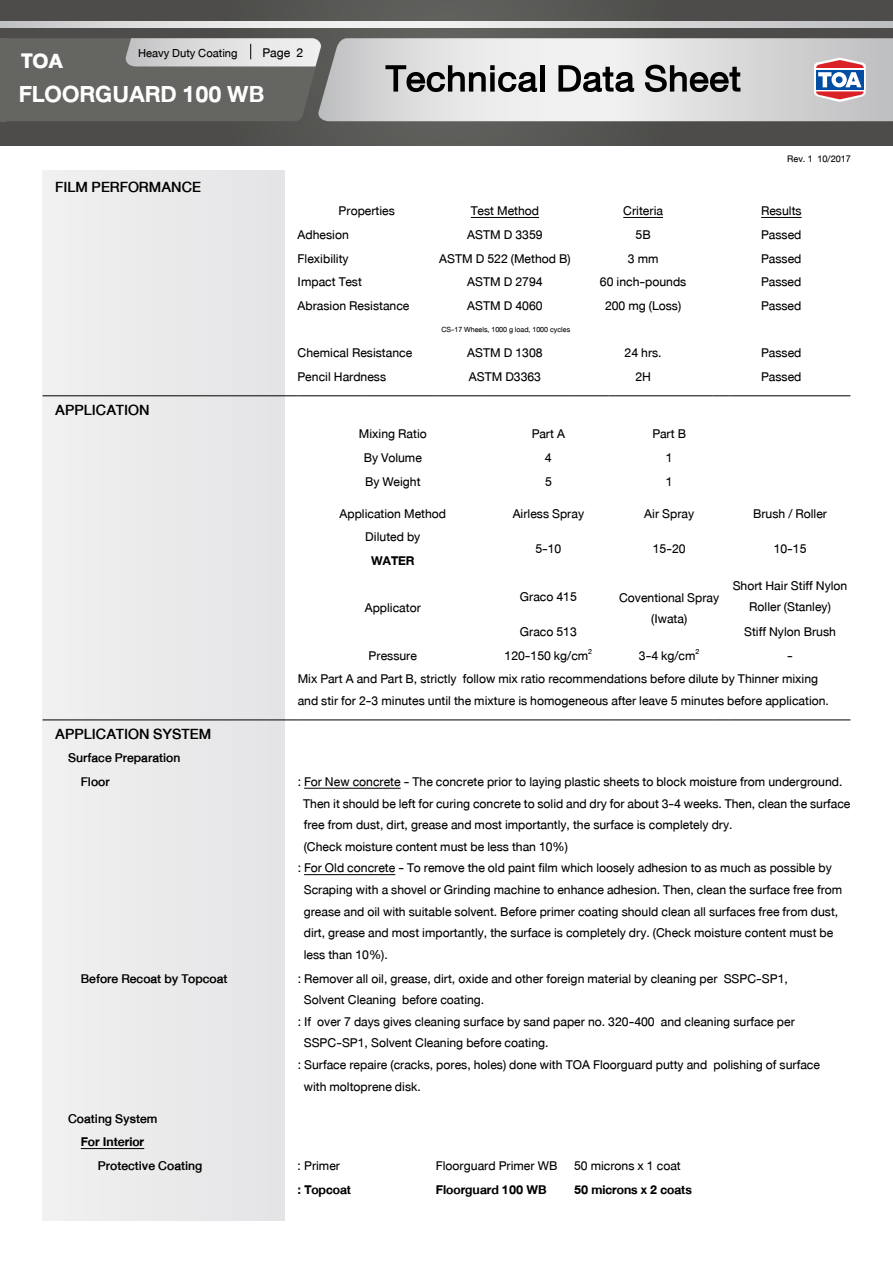
<style>
.page{position:relative;width:893px;height:1263px;background:#fff}
.page>*{position:absolute;margin:0;border:0;box-sizing:border-box;transform-origin:0 0}
.t1{font:500 54px "DB Helvethaica X";color:#000}
.t2{font:700 33px "DB Helvethaica X";color:#fff}
.t3{font:900 29.25px "DB Helvethaica X";color:#fff}
.t4{font:500 21px "DB Helvethaica X";color:#000}
.t5{font:18px/21.6px "DB Helvethaica X";color:#000;text-align:center}
.t6{font:500 18px/23.7px "DB Helvethaica X";color:#000}
.t7{font:700 18px "DB Helvethaica X";color:#000}
.t8{font:16.5px "DB Helvethaica X";color:#000}
.t9{font:13.5px "DB Helvethaica X";color:#000}
.t10{font:10.5px "DB Helvethaica X";color:#000}
</style>
<div class="page">
<svg style="left:0;top:0;width:893px;height:145px;background:#555452"></svg>
<svg style="left:322px;top:38px;width:571px;height:83px"></svg>
<svg style="left:814px;top:58px;width:52px;height:44px"></svg>
<svg style="left:0;top:22px;width:893px;height:6px"></svg>
<svg style="left:6px;top:38px;width:316px;height:83px;background:#7d7d7a"></svg>
<div style="left:0;top:38px;width:6px;height:83px;background:#656562"></div>
<div style="left:43px;top:170px;width:241px;height:1050px;background:#eaeaeb"></div>
<hr style="left:43px;top:719px;width:255px;height:1px;background:#000">
<hr style="left:298px;top:719px;width:69px;height:1px;background:#000">
<hr style="left:367px;top:719px;width:69px;height:1px;background:#000">
<hr style="left:436px;top:719px;width:52px;height:1px;background:#000">
<hr style="left:488px;top:719px;width:86px;height:1px;background:#000">
<hr style="left:574px;top:719px;width:35px;height:1px;background:#000">
<hr style="left:609px;top:719px;width:103px;height:1px;background:#000">
<svg style="left:712px;top:719px;width:18px;height:1px"></svg>
<hr style="left:730px;top:719px;width:120px;height:1px;background:#000">
<hr style="left:43px;top:395px;width:255px;height:1px;background:#000">
<hr style="left:298px;top:395px;width:69px;height:1px;background:#000">
<hr style="left:367px;top:395px;width:69px;height:1px;background:#000">
<hr style="left:436px;top:395px;width:52px;height:1px;background:#000">
<hr style="left:488px;top:395px;width:86px;height:1px;background:#000">
<hr style="left:574px;top:395px;width:35px;height:1px;background:#000">
<hr style="left:609px;top:395px;width:103px;height:1px;background:#000">
<svg style="left:712px;top:395px;width:18px;height:1px"></svg>
<hr style="left:730px;top:395px;width:120px;height:1px;background:#000">
<hr style="left:471px;top:217px;width:68px;height:1px;background:#000">
<hr style="left:623px;top:217px;width:40px;height:1px;background:#000">
<hr style="left:761px;top:217px;width:41px;height:1px;background:#000">
<hr style="left:304px;top:788px;width:97px;height:1px;background:#000">
<hr style="left:304px;top:874px;width:91px;height:1px;background:#000">
<hr style="left:81px;top:1148px;width:63px;height:1px;background:#000">
<h3 class="t3" style="left:21px;top:44px;width:43px">TOA</h3>
<p class="t8" style="left:138px;top:43px;width:101px">Heavy Duty Coating</p>
<p class="t5" style="left:263px;top:42px;width:42px">Page 2</p>
<h2 class="t2" style="left:19px;top:75px;width:247px">FLOORGUARD 100 WB</h2>
<p class="t4" style="left:55px;top:175px;width:147px">FILM PERFORMANCE</p>
<h1 class="t1" style="left:385px;top:48px;width:358px">Technical Data Sheet</h1>
<p class="t9" style="left:787px;top:151px;width:65px">Rev. 1 10/2017</p>
<p class="t4" style="left:55px;top:398px;width:96px">APPLICATION</p>
<p class="t4" style="left:55px;top:722px;width:157px">APPLICATION SYSTEM</p>
<p class="t6" style="left:81px;top:746px;width:101px;text-indent:-13px">Surface Preparation<br>Floor</p>
<p class="t5" style="left:339px;top:200px;width:58px">Properties</p>
<p class="t5" style="left:471px;top:200px;width:70px">Test Method</p>
<p class="t5" style="left:623px;top:200px;width:41px">Criteria</p>
<p class="t5" style="left:761px;top:200px;width:42px">Results</p>
<p class="t5" style="left:298px;top:224px;width:53px">Adhesion</p>
<p class="t5" style="left:467px;top:224px;width:77px">ASTM D 3359</p>
<p class="t5" style="left:636px;top:224px;width:17px">5B</p>
<p class="t5" style="left:761px;top:224px;width:42px">Passed</p>
<p class="t5" style="left:298px;top:247px;width:53px">Flexibility</p>
<p class="t5" style="left:439px;top:247px;width:133px">ASTM D 522 (Method B)</p>
<p class="t5" style="left:628px;top:247px;width:32px">3 mm</p>
<p class="t5" style="left:761px;top:247px;width:42px">Passed</p>
<p class="t5" style="left:298px;top:271px;width:66px">Impact Test</p>
<p class="t5" style="left:467px;top:271px;width:77px">ASTM D 2794</p>
<p class="t5" style="left:600px;top:271px;width:88px">60 inch-pounds</p>
<p class="t5" style="left:761px;top:271px;width:42px">Passed</p>
<p class="t5" style="left:298px;top:295px;width:113px">Abrasion Resistance</p>
<p class="t5" style="left:467px;top:295px;width:77px">ASTM D 4060</p>
<p class="t5" style="left:605px;top:295px;width:78px">200 mg (Loss)</p>
<p class="t5" style="left:761px;top:295px;width:42px">Passed</p>
<p class="t10" style="left:441px;top:323px;width:130px">CS-17 Wheels, 1000 g load, 1000 cycles</p>
<p class="t5" style="left:298px;top:342px;width:116px">Chemical Resistance</p>
<p class="t5" style="left:467px;top:342px;width:77px">ASTM D 1308</p>
<p class="t5" style="left:625px;top:342px;width:39px">24 hrs.</p>
<p class="t5" style="left:761px;top:342px;width:42px">Passed</p>
<p class="t5" style="left:298px;top:366px;width:90px">Pencil Hardness</p>
<p class="t5" style="left:469px;top:366px;width:74px">ASTM D3363</p>
<p class="t5" style="left:635px;top:366px;width:17px">2H</p>
<p class="t5" style="left:761px;top:366px;width:42px">Passed</p>
<p class="t5" style="left:359px;top:423px;width:70px">Mixing Ratio</p>
<p class="t5" style="left:532px;top:423px;width:35px">Part A</p>
<p class="t5" style="left:652px;top:423px;width:35px">Part B</p>
<p class="t5" style="left:364px;top:447px;width:60px">By Volume</p>
<p class="t5" style="left:545px;top:447px;width:8px">4</p>
<p class="t5" style="left:666px;top:447px;width:8px">1</p>
<p class="t5" style="left:365px;top:470px;width:57px">By Weight</p>
<p class="t5" style="left:545px;top:470px;width:8px">5</p>
<p class="t5" style="left:666px;top:470px;width:8px">1</p>
<p class="t5" style="left:339px;top:503px;width:108px">Application Method</p>
<p class="t5" style="left:513px;top:503px;width:73px">Airless Spray</p>
<p class="t5" style="left:644px;top:503px;width:51px">Air Spray</p>
<p class="t5" style="left:753px;top:503px;width:76px">Brush / Roller</p>
<p class="t5" style="left:365px;top:526px;width:57px">Diluted by</p>
<p class="t5" style="left:535px;top:538px;width:28px">5-10</p>
<p class="t5" style="left:653px;top:538px;width:34px">15-20</p>
<p class="t5" style="left:774px;top:538px;width:34px">10-15</p>
<p class="t7" style="left:371px;top:550px;width:45px">WATER</p>
<p class="t5" style="left:365px;top:597px;width:58px">Applicator</p>
<p class="t5" style="left:520px;top:585px;width:58px">Graco 415</p>
<p class="t5" style="left:619px;top:586px;width:102px">Coventional Spray (Iwata)</p>
<p class="t5" style="left:733px;top:575px;width:116px">Short Hair Stiff Nylon<br>Roller (Stanley)</p>
<p class="t5" style="left:520px;top:621px;width:58px">Graco 513</p>
<p class="t5" style="left:744px;top:621px;width:93px">Stiff Nylon Brush</p>
<p class="t5" style="left:369px;top:645px;width:50px">Pressure</p>
<p class="t5" style="left:505px;top:645px;width:89px">120-150 kg/cm<sup>2</sup></p>
<p class="t5" style="left:639px;top:645px;width:62px">3-4 kg/cm<sup>2</sup></p>
<p class="t5" style="left:298px;top:644px;width:522px;line-height:23.7px;text-align:left;text-indent:490px">-<br>Mix Part A and Part B, strictly follow mix ratio recommendations before dilute by Thinner mixing</p>
<p class="t5" style="left:298px;top:690px;width:533px">and stir for 2-3 minutes until the mixture is homogeneous after leave 5 minutes before application.</p>
<p class="t5" style="left:298px;top:771px;width:546px">: For New concrete - The concrete prior to laying plastic sheets to block moisture from underground.</p>
<p class="t5" style="left:303px;top:792px;width:549px">Then it should be left for curing concrete to solid and dry for about 3-4 weeks. Then, clean the surface</p>
<p class="t5" style="left:304px;top:814px;width:430px">free from dust, dirt, grease and most importantly, the surface is completely dry.</p>
<p class="t5" style="left:304px;top:836px;width:266px">(Check moisture content must be less than 10%)</p>
<p class="t5" style="left:298px;top:857px;width:536px">: For Old concrete - To remove the old paint film which loosely adhesion to as much as possible by</p>
<p class="t5" style="left:304px;top:879px;width:540px">Scraping with a shovel or Grinding machine to enhance adhesion. Then, clean the surface free from</p>
<p class="t5" style="left:304px;top:900px;width:536px">grease and oil with suitable solvent. Before primer coating should clean all surfaces free from dust,</p>
<p class="t5" style="left:304px;top:922px;width:531px">dirt, grease and most importantly, the surface is completely dry. (Check moisture content must be</p>
<p class="t5" style="left:304px;top:944px;width:86px">less than 10%).</p>
<p class="t6" style="left:81px;top:966px;width:148px">Before Recoat by Topcoat</p>
<p class="t5" style="left:298px;top:967px;width:492px">: Remover all oil, grease, dirt, oxide and other foreign material by cleaning per SSPC-SP1,</p>
<p class="t5" style="left:304px;top:989px;width:182px">Solvent Cleaning before coating.</p>
<p class="t5" style="left:298px;top:1010px;width:499px">: If over 7 days gives cleaning surface by sand paper no. 320-400 and cleaning surface per</p>
<p class="t5" style="left:304px;top:1032px;width:246px">SSPC-SP1, Solvent Cleaning before coating.</p>
<p class="t5" style="left:298px;top:1054px;width:524px">: Surface repaire (cracks, pores, holes) done with TOA Floorguard putty and polishing of surface</p>
<p class="t5" style="left:304px;top:1075px;width:118px">with moltoprene disk.</p>
<p class="t6" style="left:68px;top:1106px;width:91px">Coating System</p>
<p class="t7" style="left:81px;top:1131px;width:65px">For Interior</p>
<p class="t6" style="left:98px;top:1154px;width:106px">Protective Coating</p>
<p class="t5" style="left:298px;top:1155px;width:44px">: Primer</p>
<p class="t5" style="left:436px;top:1155px;width:246px">Floorguard Primer WB 50 microns x 1 coat</p>
<p class="t7" style="left:298px;top:1179px;width:55px">: Topcoat</p>
<p class="t7" style="left:436px;top:1179px;width:112px">Floorguard 100 WB</p>
<p class="t7" style="left:574px;top:1179px;width:119px">50 microns x 2 coats</p>
</div>
